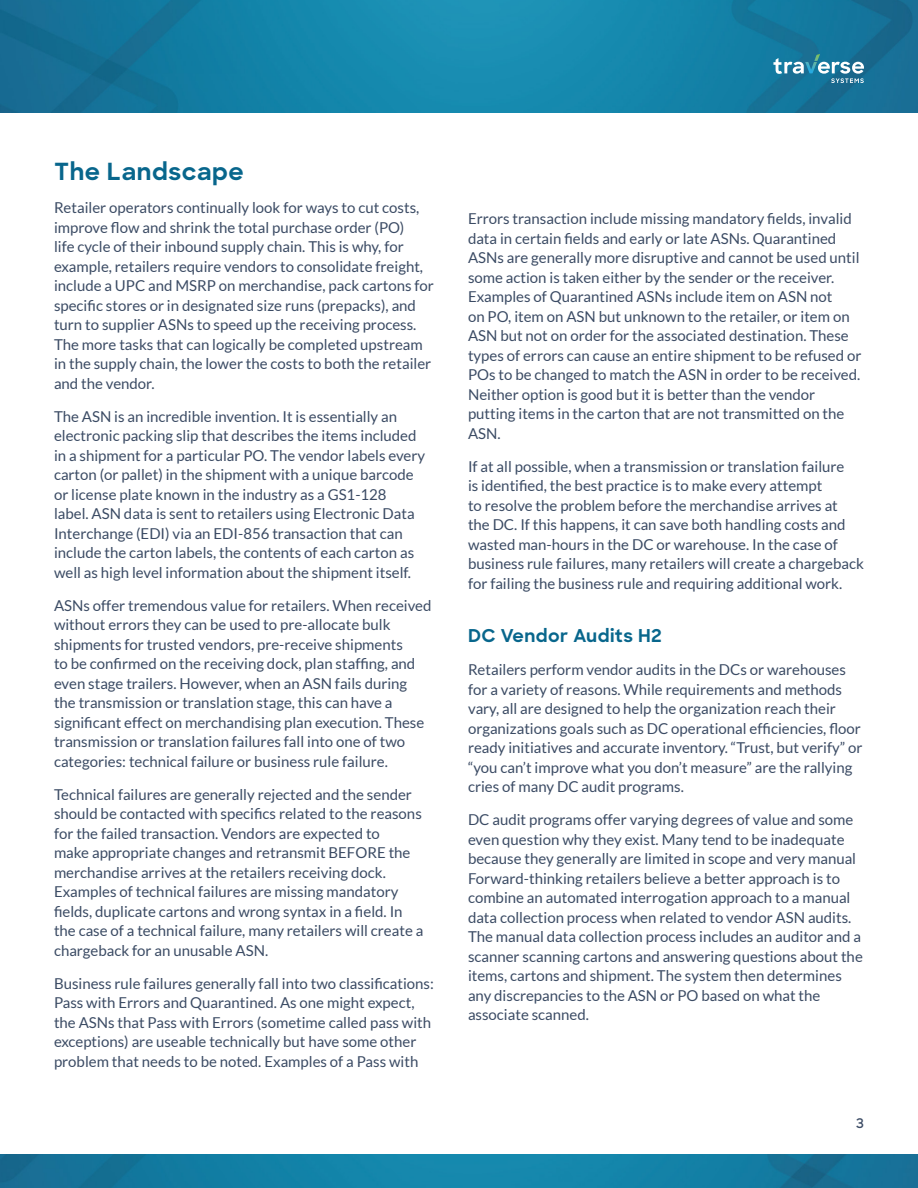
<style>
.page{position:relative;width:918px;height:1188px;background:#fff}
.page>*{position:absolute;margin:0;border:0;box-sizing:border-box;transform-origin:0 0}
.Small_section_Titles{font:700 24px "Sharp Sans";letter-spacing:.025em;color:#08668c}
.t1{font:700 18px "Sharp Sans";letter-spacing:.025em;color:#08668c}
.t2{font:15px/19.5px "Lato";color:#3b4b64}
.t3{font:600 13.5px "Sharp Sans";color:#3b4b64}
</style>
<div class="page">
<svg style="left:0;top:0;width:918px;height:112px;background:#157fa4"></svg>
<svg style="left:0;top:1155px;width:918px;height:33px;background:#147ca2"></svg>
<svg style="left:773px;top:54px;width:91px;height:29px;background:#4790ad"></svg>
<p class="Small_section_Titles" style="left:54px;top:154px;width:191px">The Landscape</p>
<p class="t2" style="left:54px;top:198px;width:381px">Retailer operators continually look for ways to cut costs, improve flow and shrink the total purchase order (PO)<br>life cycle of their inbound supply chain. This is why, for example, retailers require vendors to consolidate freight, include a UPC and MSRP on merchandise, pack cartons for specific stores or in designated size runs (prepacks), and turn to supplier ASNs to speed up the receiving process.<br>The more tasks that can logically be completed upstream in the supply chain, the lower the costs to both the retailer and the vendor.</p>
<p class="t2" style="left:54px;top:406px;width:373px">The ASN is an incredible invention. It is essentially an electronic packing slip that describes the items included in a shipment for a particular PO. The vendor labels every carton (or pallet) in the shipment with a unique barcode or license plate known in the industry as a GS1-128<br>label. ASN data is sent to retailers using Electronic Data Interchange (EDI) via an EDI-856 transaction that can include the carton labels, the contents of each carton as well as high level information about the shipment itself.</p>
<p class="t2" style="left:54px;top:595px;width:379px">ASNs offer tremendous value for retailers. When received without errors they can be used to pre-allocate bulk shipments for trusted vendors, pre-receive shipments<br>to be confirmed on the receiving dock, plan staffing, and even stage trailers. However, when an ASN fails during the transmission or translation stage, this can have a significant effect on merchandising plan execution. These transmission or translation failures fall into one of two categories: technical failure or business rule failure.</p>
<p class="t2" style="left:54px;top:784px;width:371px">Technical failures are generally rejected and the sender should be contacted with specifics related to the reasons for the failed transaction. Vendors are expected to<br>make appropriate changes and retransmit BEFORE the merchandise arrives at the retailers receiving dock.<br>Examples of technical failures are missing mandatory fields, duplicate cartons and wrong syntax in a field. In the case of a technical failure, many retailers will create a chargeback for an unusable ASN.</p>
<p class="t2" style="left:54px;top:973px;width:381px">Business rule failures generally fall into two classifications:<br>Pass with Errors and Quarantined. As one might expect, the ASNs that Pass with Errors (sometime called pass with exceptions) are useable technically but have some other problem that needs to be noted. Examples of a Pass with</p>
<p class="t2" style="left:468px;top:209px;width:395px">Errors transaction include missing mandatory fields, invalid data in certain fields and early or late ASNs. Quarantined ASNs are generally more disruptive and cannot be used until some action is taken either by the sender or the receiver.<br>Examples of Quarantined ASNs include item on ASN not<br>on PO, item on ASN but unknown to the retailer, or item on ASN but not on order for the associated destination. These types of errors can cause an entire shipment to be refused or POs to be changed to match the ASN in order to be received.<br>Neither option is good but it is better than the vendor putting items in the carton that are not transmitted on the ASN.</p>
<p class="t2" style="left:468px;top:457px;width:398px">If at all possible, when a transmission or translation failure<br>is identified, the best practice is to make every attempt<br>to resolve the problem before the merchandise arrives at<br>the DC. If this happens, it can save both handling costs and wasted man-hours in the DC or warehouse. In the case of business rule failures, many retailers will create a chargeback for failing the business rule and requiring additional work.</p>
<p class="t1" style="left:468px;top:622px;width:195px">DC Vendor Audits H2</p>
<p class="t2" style="left:468px;top:660px;width:396px">Retailers perform vendor audits in the DCs or warehouses for a variety of reasons. While requirements and methods vary, all are designed to help the organization reach their organizations goals such as DC operational efficiencies, floor ready initiatives and accurate inventory. “Trust, but verify” or “you can’t improve what you don’t measure” are the rallying cries of many DC audit programs.</p>
<p class="t2" style="left:468px;top:810px;width:396px">DC audit programs offer varying degrees of value and some even question why they exist. Many tend to be inadequate because they generally are limited in scope and very manual Forward-thinking retailers believe a better approach is to combine an automated interrogation approach to a manual data collection process when related to vendor ASN audits.<br>The manual data collection process includes an auditor and a scanner scanning cartons and answering questions about the items, cartons and shipment. The system then determines any discrepancies to the ASN or PO based on what the associate scanned.</p>
<p class="t3" style="left:856px;top:1114px;width:9px">3</p>
</div>
